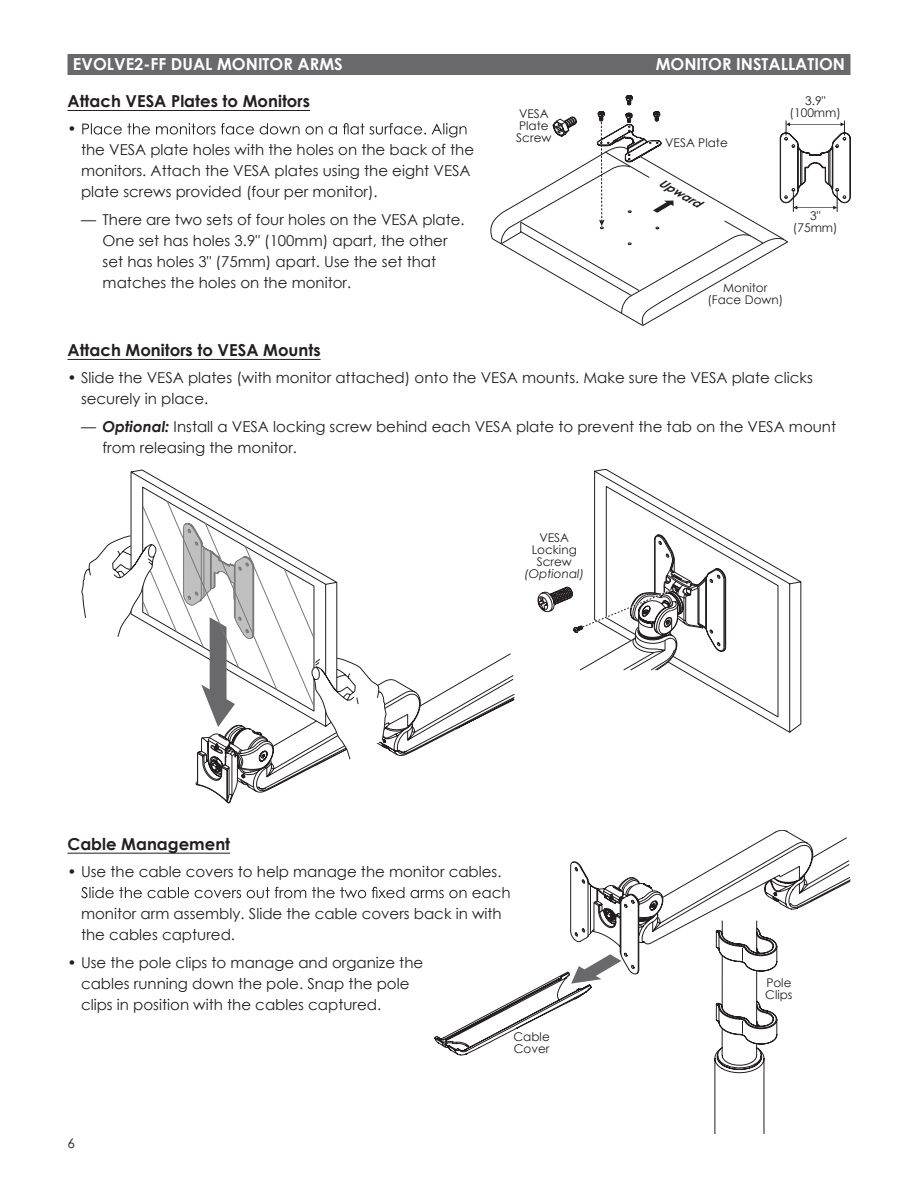
<style>
.page{position:relative;width:918px;height:1188px;background:#fff}
.page>*{position:absolute;margin:0;border:0;box-sizing:border-box;transform-origin:0 0}
.t1{font:700 16.5px "Century Gothic";color:#231f20}
.t2{font:700 16.5px "Century Gothic";color:#fff}
.t3{font:15px/21px "Century Gothic";color:#231f20}
.t4{font:13.5px "Century Gothic";color:#231f20}
.t5{font:12px/12px "Century Gothic";color:#231f20;text-align:center}
.t6{font:italic 12px "Century Gothic";color:#231f20}
.t7{font:italic 700 11.4px "Century Gothic";color:#231f20;scale:1.09 1}
.s1{font-weight:700;font-style:italic}
</style>
<div class="page">
<div style="left:68px;top:54px;width:782px;height:21px;background:#69696c"></div>
<hr style="left:68px;top:110px;width:242px;height:1px;background:#231f20">
<hr style="left:68px;top:359px;width:253px;height:1px;background:#231f20">
<svg style="left:82px;top:123px;width:385px;height:14px"></svg>
<svg style="left:594px;top:469px;width:207px;height:264px"></svg>
<svg style="left:538px;top:534px;width:188px;height:137px"></svg>
<svg style="left:435px;top:891px;width:135px;height:164px"></svg>
<svg style="left:570px;top:830px;width:280px;height:304px"></svg>
<hr style="left:68px;top:853px;width:162px;height:1px;background:#231f20">
<svg style="left:81px;top:887px;width:428px;height:11px"></svg>
<svg style="left:501px;top:111px;width:349px;height:215px"></svg>
<svg style="left:131px;top:470px;width:66px;height:31px"></svg>
<svg style="left:81px;top:501px;width:434px;height:302px"></svg>
<p class="t2" style="left:73px;top:52px;width:271px">EVOLVE2-FF DUAL MONITOR ARMS</p>
<p class="t2" style="left:656px;top:52px;width:191px">MONITOR INSTALLATION</p>
<p class="t1" style="left:68px;top:88px;width:244px">Attach VESA Plates to Monitors</p>
<p class="t3" style="left:68px;top:118px;width:11px">•</p>
<p class="t3" style="left:81px;top:139px;width:395px">the VESA plate holes with the holes on the back of the monitors. Attach the VESA plates using the eight VESA plate screws provided (four per monitor).</p>
<p class="t3" style="left:103px;top:209px;width:364px;text-indent:-22px">— There are two sets of four holes on the VESA plate.<br>One set has holes 3.9" (100mm) apart, the other set has holes 3" (75mm) apart. Use the set that matches the holes on the monitor.</p>
<p class="t5" style="left:790px;top:94px;width:53px">3.9" (100mm)</p>
<p class="t5" style="left:516px;top:108px;width:37px;text-align:left">VESA<br>Plate<br>Screw</p>
<p class="t5" style="left:665px;top:136px;width:64px">VESA Plate</p>
<p class="t7" style="left:664px;top:174px;width:44px;rotate:30deg">Upward</p>
<p class="t5" style="left:793px;top:209px;width:46px">3" (75mm)</p>
<p class="t5" style="left:707px;top:281px;width:77px">Monitor (Face Down)</p>
<p class="t1" style="left:68px;top:337px;width:255px">Attach Monitors to VESA Mounts</p>
<p class="t3" style="left:81px;top:367px;width:733px;text-indent:-14px">• Slide the VESA plates (with monitor attached) onto the VESA mounts. Make sure the VESA plate clicks securely in place.</p>
<p class="t3" style="left:103px;top:416px;width:735px;text-indent:-22px">— <span class="s1">Optional:</span> Install a VESA locking screw behind each VESA plate to prevent the tab on the VESA mount from releasing the monitor.</p>
<p class="t5" style="left:532px;top:532px;width:46px">VESA<br>Locking<br>Screw</p>
<p class="t6" style="left:524px;top:566px;width:61px">(Optional)</p>
<p class="t1" style="left:68px;top:831px;width:164px">Cable Management</p>
<p class="t3" style="left:68px;top:861px;width:436px">• Use the cable covers to help manage the monitor cables.</p>
<p class="t3" style="left:81px;top:903px;width:422px">monitor arm assembly. Slide the cable covers back in with the cables captured.</p>
<p class="t3" style="left:81px;top:951px;width:344px;text-indent:-14px">• Use the pole clips to manage and organize the cables running down the pole. Snap the pole clips in position with the cables captured.</p>
<p class="t5" style="left:514px;top:1031px;width:38px;text-align:left">Cable<br>Cover</p>
<p class="t4" style="left:68px;top:1134px;width:9px">6</p>
<p class="t5" style="left:765px;top:976px;width:29px;text-align:left">Pole<br>Clips</p>
</div>
